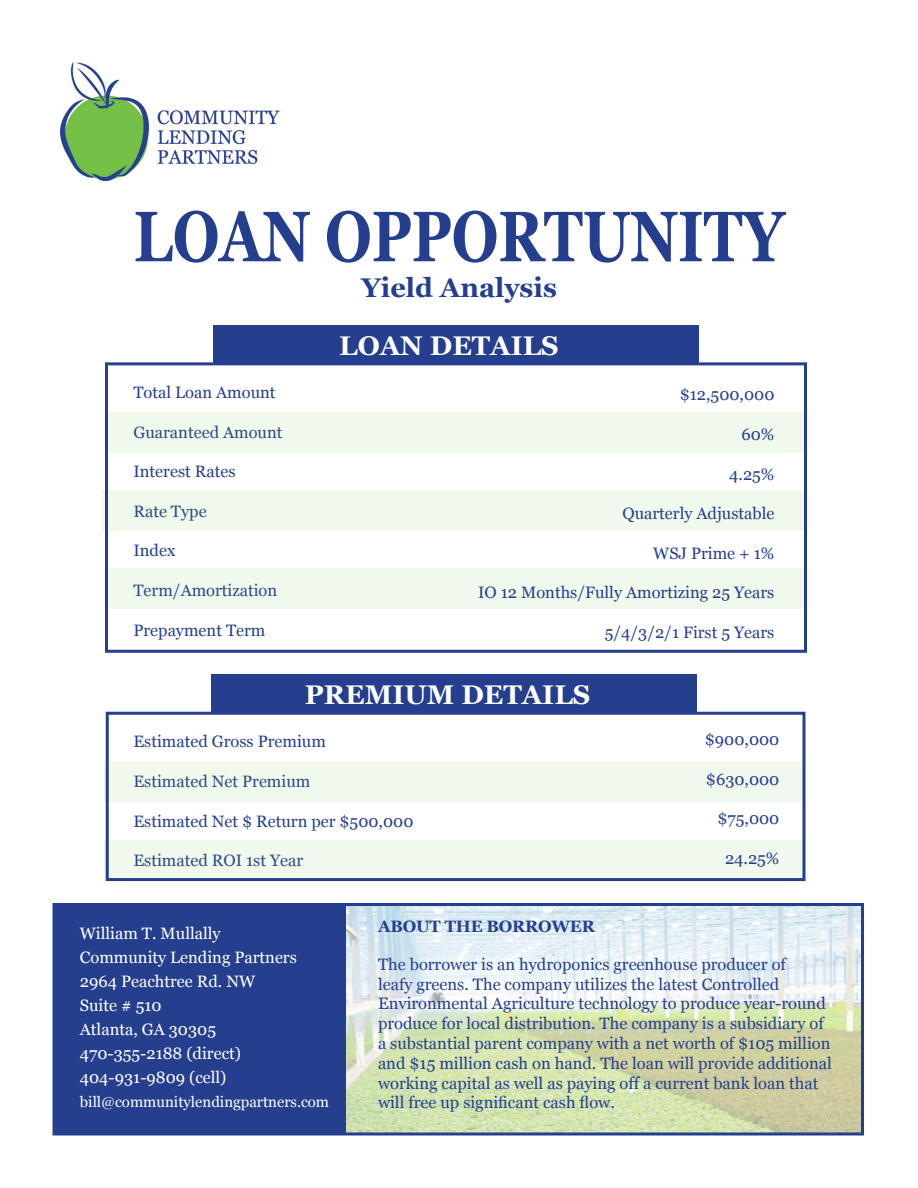
<style>
.page{position:relative;width:918px;height:1188px;background:#fff}
.page>*{position:absolute;margin:0;border:0;box-sizing:border-box;transform-origin:0 0}
.t1{font:700 71.25px "Georgia";color:#253f8e;scale:.8 1}
.t2{font:700 27px "Georgia";color:#fff}
.t3{font:700 27px "Georgia";color:#253f8e}
.t4{font:16.5px/19.8px "Georgia";color:#253f8e}
.t5{font:16.5px "Georgia";color:#fff}
.t6{font:700 16.5px "Georgia";letter-spacing:-.01em;color:#253f8e}
.t7{font:15px "Georgia";color:#fff}
</style>
<div class="page">
<img style="left:346px;top:907px;width:514px;height:225px">
<div style="left:54px;top:904px;width:292px;height:230px;background:#253f8e"></div>
<div style="left:105px;top:412px;width:701px;height:40px;background:#f1f8ec"></div>
<div style="left:103px;top:490px;width:701px;height:41px;background:#f1f8ec"></div>
<div style="left:105px;top:569px;width:701px;height:40px;background:#f1f8ec"></div>
<div style="left:105px;top:362px;width:702px;height:291px;border:3px solid #253f8e"></div>
<div style="left:213px;top:325px;width:486px;height:37px;background:#253f8e"></div>
<div style="left:104px;top:761px;width:701px;height:41px;background:#f1f8ec"></div>
<div style="left:104px;top:841px;width:701px;height:40px;background:#f1f8ec"></div>
<div style="left:106px;top:712px;width:699px;height:169px;border:3px solid #253f8e"></div>
<div style="left:211px;top:674px;width:486px;height:38px;background:#253f8e"></div>
<img style="left:60px;top:63px;width:220px;height:118px">
<div style="left:52px;top:903px;width:812px;height:233px;border:3px solid #253f8e"></div>
<p class="t1" style="left:134px;top:183px;width:815px">LOAN OPPORTUNITY</p>
<p class="t3" style="left:361px;top:267px;width:197px">Yield Analysis</p>
<p class="t4" style="left:133px;top:382px;width:144px">Total Loan Amount</p>
<p class="t4" style="left:133px;top:421px;width:151px">Guaranteed Amount</p>
<p class="t4" style="left:133px;top:461px;width:104px">Interest Rates</p>
<p class="t4" style="left:133px;top:500px;width:75px">Rate Type</p>
<p class="t4" style="left:133px;top:540px;width:43px">Index</p>
<p class="t4" style="left:133px;top:580px;width:145px">Term/Amortization</p>
<p class="t4" style="left:133px;top:619px;width:134px">Prepayment Term</p>
<p class="t2" style="left:339px;top:325px;width:221px">LOAN DETAILS</p>
<p class="t4" style="left:680px;top:384px;width:96px">$12,500,000</p>
<p class="t4" style="left:741px;top:424px;width:34px">60%</p>
<p class="t4" style="left:729px;top:463px;width:47px">4.25%</p>
<p class="t4" style="left:622px;top:503px;width:153px">Quarterly Adjustable</p>
<p class="t4" style="left:653px;top:543px;width:123px">WSJ Prime + 1%</p>
<p class="t4" style="left:478px;top:582px;width:298px">IO 12 Months/Fully Amortizing 25 Years</p>
<p class="t4" style="left:605px;top:622px;width:171px">5/4/3/2/1 First 5 Years</p>
<p class="t2" style="left:305px;top:674px;width:287px">PREMIUM DETAILS</p>
<p class="t4" style="left:134px;top:731px;width:194px">Estimated Gross Premium</p>
<p class="t4" style="left:134px;top:771px;width:178px">Estimated Net Premium</p>
<p class="t4" style="left:134px;top:810px;width:281px">Estimated Net $ Return per $500,000</p>
<p class="t4" style="left:134px;top:850px;width:171px">Estimated ROI 1st Year</p>
<p class="t4" style="left:705px;top:729px;width:76px">$900,000</p>
<p class="t4" style="left:706px;top:769px;width:75px">$630,000</p>
<p class="t4" style="left:718px;top:808px;width:63px">$75,000</p>
<p class="t4" style="left:725px;top:848px;width:56px">24.25%</p>
<p class="t5" style="left:80px;top:922px;width:142px">William T. Mullally</p>
<p class="t5" style="left:80px;top:946px;width:218px">Community Lending Partners</p>
<p class="t5" style="left:80px;top:970px;width:177px">2964 Peachtree Rd. NW</p>
<p class="t5" style="left:80px;top:994px;width:83px">Suite # 510</p>
<p class="t5" style="left:80px;top:1018px;width:138px">Atlanta, GA 30305</p>
<p class="t5" style="left:80px;top:1042px;width:163px">470-355-2188 (direct)</p>
<p class="t5" style="left:80px;top:1066px;width:148px">404-931-9809 (cell)</p>
<p class="t7" style="left:80px;top:1091px;width:251px">bill@communitylendingpartners.com</p>
<p class="t6" style="left:378px;top:914px;width:218px">ABOUT THE BORROWER</p>
<p class="t4" style="left:378px;top:954px;width:455px">The borrower is an hydroponics greenhouse producer of<br>leafy greens. The company utilizes the latest Controlled Environmental Agriculture technology to produce year-round produce for local distribution. The company is a subsidiary of a substantial parent company with a net worth of $105 million and $15 million cash on hand. The loan will provide additional working capital as well as paying off a current bank loan that will free up significant cash flow.</p>
</div>
